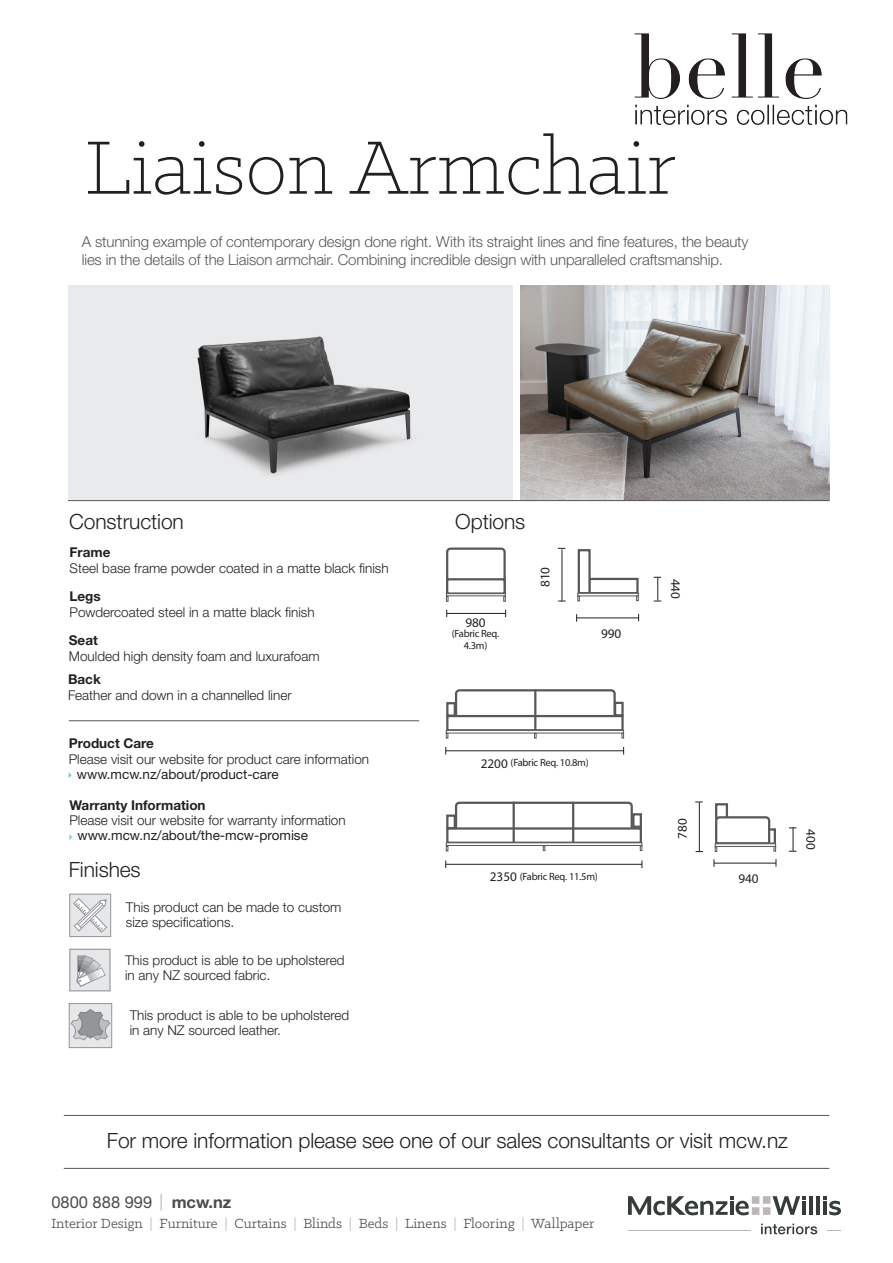
<style>
.page{position:relative;width:893px;height:1263px;background:#fff}
.page>*{position:absolute;margin:0;border:0;box-sizing:border-box;transform-origin:0 0}
.Name{font:300 85.35px "Klinic Slab";color:#231f20}
.Branches{font:300 21px "Helvetica Neue LT Std";letter-spacing:-.005em;color:#231f20}
.Branches-2{font:16.5px "Helvetica Neue LT Std";color:#4b4c4d}
.Branches-3{font:300 15px/18px "Helvetica Neue LT Std";letter-spacing:-.01em;color:#57585a}
.t1{font:15px "Klinic Slab";color:#4b4c4d}
.Body{font:300 13.5px/15px "Helvetica Neue LT Std";color:#231f20}
.Body-2{font:13.5px "Helvetica Neue LT Std";color:#231f20}
.Body-3{font:700 13.5px "Helvetica Neue LT Std";color:#231f20}
.t2{font:13.2px "Myriad Pro";color:#231f20}
.t3{font:10.5px "Myriad Pro";letter-spacing:-.025em;color:#231f20}
.s1{font-size:13.2px}
.s2{color:#b8b9bc}
.s3{font-weight:700}
.s4{color:#b4b5b8}
</style>
<div class="page">
<hr style="left:64px;top:1115px;width:765px;height:1px;background:#57585a">
<hr style="left:64px;top:1168px;width:765px;height:1px;background:#57585a">
<hr style="left:809px;top:1196px;width:3px;height:19px;background:#343c3c">
<hr style="left:816px;top:1196px;width:3px;height:19px;background:#343c3c">
<svg style="left:823px;top:1196px;width:18px;height:19px"></svg>
<svg style="left:761px;top:1223px;width:56px;height:11px"></svg>
<svg style="left:628px;top:1196px;width:177px;height:19px"></svg>
<svg style="left:828px;top:1230px;width:13px;height:1px"></svg>
<hr style="left:628px;top:1230px;width:122px;height:1px;background:#bbb7b7">
<img style="left:68px;top:286px;width:444px;height:214px">
<div style="left:446px;top:715px;width:178px;height:16px;background:#fff;border:2px solid #57585a"></div>
<div style="left:446px;top:702px;width:10px;height:15px;background:#fff;border:2px solid #57585a"></div>
<div style="left:446px;top:730px;width:178px;height:3px;background:#fff;border:1px solid #57585a"></div>
<svg style="left:454px;top:689px;width:170px;height:49px"></svg>
<hr style="left:446px;top:750px;width:178px;height:1px;background:#231f20">
<div style="left:614px;top:702px;width:10px;height:14px;background:#fff;border:2px solid #57585a"></div>
<hr style="left:69px;top:720px;width:350px;height:1px;background:#57585a">
<img style="left:520px;top:286px;width:309px;height:214px">
<hr style="left:68px;top:500px;width:761px;height:1px;background:#57585a">
<div style="left:69px;top:894px;width:42px;height:43px;background:#e6e7e9;border:1px solid #939598"></div>
<svg style="left:73px;top:898px;width:34px;height:35px"></svg>
<div style="left:69px;top:949px;width:42px;height:42px;background:#e6e7e9;border:1px solid #939598"></div>
<svg style="left:76px;top:955px;width:30px;height:32px"></svg>
<div style="left:69px;top:1003px;width:43px;height:45px;background:#e6e7e9;border:1px solid #939598"></div>
<svg style="left:70px;top:1008px;width:40px;height:33px"></svg>
<svg style="left:445px;top:547px;width:61px;height:55px"></svg>
<hr style="left:447px;top:613px;width:59px;height:1px;background:#231f20">
<div style="left:588px;top:578px;width:51px;height:16px;background:#fff;border:2px solid #57585a"></div>
<div style="left:578px;top:549px;width:13px;height:45px;background:#fff;border:2px solid #57585a"></div>
<div style="left:577px;top:593px;width:62px;height:3px;background:#fff;border:1px solid #57585a"></div>
<svg style="left:577px;top:596px;width:3px;height:5px"></svg>
<svg style="left:636px;top:595px;width:3px;height:6px"></svg>
<hr style="left:576px;top:618px;width:63px;height:1px;background:#231f20">
<hr style="left:562px;top:549px;width:1px;height:52px;background:#231f20">
<svg style="left:654px;top:577px;width:7px;height:25px"></svg>
<div style="left:715px;top:803px;width:13px;height:16px;background:#fff;border:2px solid #57585a"></div>
<svg style="left:714px;top:815px;width:62px;height:37px"></svg>
<hr style="left:714px;top:863px;width:62px;height:1px;background:#231f20">
<hr style="left:699px;top:802px;width:1px;height:50px;background:#231f20">
<svg style="left:789px;top:827px;width:7px;height:25px"></svg>
<div style="left:446px;top:827px;width:196px;height:17px;background:#fff;border:2px solid #57585a"></div>
<div style="left:446px;top:814px;width:10px;height:15px;background:#fff;border:2px solid #57585a"></div>
<svg style="left:446px;top:842px;width:196px;height:4px"></svg>
<svg style="left:454px;top:801px;width:180px;height:50px"></svg>
<svg style="left:640px;top:845px;width:2px;height:6px"></svg>
<hr style="left:446px;top:864px;width:196px;height:1px;background:#231f20">
<div style="left:632px;top:813px;width:10px;height:15px;background:#fff;border:2px solid #57585a"></div>
<hr style="left:572px;top:802px;width:2px;height:40px;background:#57585a">
<img style="left:634px;top:33px;width:214px;height:92px">
<p class="Name" style="left:85px;top:114px;width:593px">Liaison Armchair</p>
<p class="Branches-3" style="left:82px;top:232px;width:668px">A stunning example of contemporary design done right. With its straight lines and fine features, the beauty lies in the details of the Liaison armchair. Combining incredible design with unparalleled craftsmanship.</p>
<p class="Branches" style="left:69px;top:508px;width:116px">Construction</p>
<p class="Body-3" style="left:70px;top:544px;width:42px">Frame</p>
<p class="Body" style="left:70px;top:560px;width:321px">Steel base frame powder coated in a matte black finish</p>
<p class="Body-3" style="left:70px;top:588px;width:33px">Legs</p>
<p class="Body" style="left:70px;top:604px;width:247px">Powdercoated steel in a matte black finish</p>
<p class="Body-3" style="left:69px;top:632px;width:31px">Seat</p>
<p class="Body" style="left:69px;top:649px;width:252px">Moulded high density foam and luxurafoam</p>
<p class="Body-3" style="left:68px;top:671px;width:34px">Back</p>
<p class="Body" style="left:68px;top:688px;width:225px">Feather and down in a channelled liner</p>
<p class="Body-3" style="left:69px;top:735px;width:87px">Product Care</p>
<p class="Body" style="left:69px;top:751px;width:302px">Please visit our website for product care information</p>
<p class="Body-2" style="left:77px;top:766px;width:203px">www.mcw.nz/about/product-care</p>
<p class="Body-3" style="left:69px;top:796px;width:138px">Warranty Information</p>
<p class="Body" style="left:69px;top:813px;width:278px">Please visit our website for warranty information</p>
<p class="Body-2" style="left:77px;top:828px;width:232px">www.mcw.nz/about/the-mcw-promise</p>
<p class="Branches" style="left:69px;top:856px;width:73px">Finishes</p>
<p class="Body" style="left:126px;top:899px;width:217px">This product can be made to custom size specifications.</p>
<p class="Body" style="left:125px;top:953px;width:221px">This product is able to be upholstered in any NZ sourced fabric.</p>
<p class="Body" style="left:130px;top:1008px;width:221px">This product is able to be upholstered in any NZ sourced leather.</p>
<p class="Branches" style="left:455px;top:508px;width:72px">Options</p>
<p class="t2" style="left:465px;top:614px;width:22px">980</p>
<p class="t3" style="left:452px;top:627px;width:49px">(Fabric Req.</p>
<p class="t3" style="left:464px;top:639px;width:25px">4.3m)</p>
<p class="t2" style="left:537px;top:587px;width:22px;rotate:-90deg">810</p>
<p class="t2" style="left:601px;top:625px;width:22px">990</p>
<p class="t3" style="left:481px;top:756px;width:109px"><span class="s1">2200</span> (Fabric Req. 10.8m)</p>
<p class="t3" style="left:490px;top:870px;width:109px"><span class="s1">2350</span> (Fabric Req. 11.5m)</p>
<p class="t2" style="left:684px;top:579px;width:22px;rotate:90deg">440</p>
<p class="t2" style="left:674px;top:839px;width:22px;rotate:-90deg">780</p>
<p class="t2" style="left:738px;top:871px;width:22px">940</p>
<p class="t2" style="left:819px;top:829px;width:22px;rotate:90deg">400</p>
<p class="Branches" style="left:107px;top:1127px;width:683px">For more information please see one of our sales consultants or visit mcw.nz</p>
<p class="Branches-2" style="left:51px;top:1192px;width:182px">0800 888 999 <span class="s2">|</span> <span class="s3">mcw.nz</span></p>
<p class="t1" style="left:51px;top:1214px;width:545px">Interior Design <span class="s4">|</span> Furniture <span class="s4">|</span> Curtains <span class="s4">|</span> Blinds <span class="s4">|</span> Beds <span class="s4">|</span> Linens <span class="s4">|</span> Flooring <span class="s4">|</span> Wallpaper</p>
</div>
